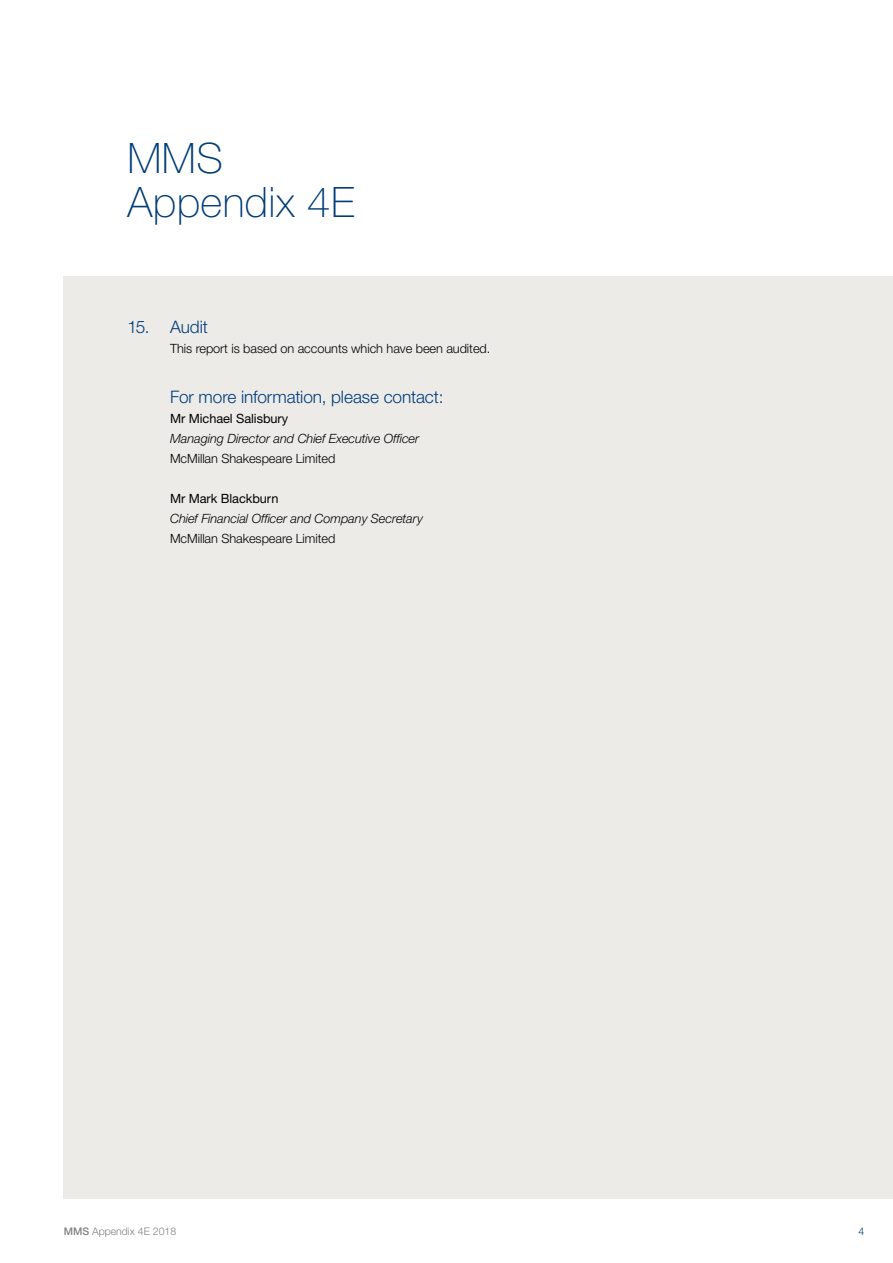
<style>
.page{position:relative;width:893px;height:1263px;background:#fff}
.page>*{position:absolute;margin:0;border:0;box-sizing:border-box;transform-origin:0 0}
.t1{font:100 42px/43.5px "Helvetica Neue";letter-spacing:.01em;color:#003d79}
.ar_body_copy_01{font:300 17.25px "Helvetica Neue";letter-spacing:-.005em;color:#003d79}
.ar_heading_02{font:300 17.25px "Helvetica Neue";letter-spacing:-.005em;color:#003d79}
.ar_body_copy_01-2{font:300 12.75px "Helvetica Neue";letter-spacing:-.005em;color:#000}
.ar_body_copy_01-3{font:italic 300 12.75px "Helvetica Neue";letter-spacing:-.005em;color:#000}
.ar_body_copy_01-4{font:12.75px "Helvetica Neue";letter-spacing:-.005em;color:#000}
.t2{font:300 10.5px "Helvetica Neue";color:#808285}
.t3{font:300 10.5px "Helvetica Neue";color:#003d79}
.s1{font-weight:500}
</style>
<div class="page">
<div style="left:64px;top:276px;width:829px;height:923px;background:#ecebe8"></div>
<p class="t1" style="left:128px;top:137px;width:229px">MMS<br>Appendix 4E</p>
<p class="ar_heading_02" style="left:128px;top:316px;width:82px">15. Audit</p>
<p class="ar_body_copy_01-2" style="left:170px;top:340px;width:322px">This report is based on accounts which have been audited.</p>
<p class="ar_body_copy_01" style="left:170px;top:387px;width:275px">For more information, please contact:</p>
<p class="ar_body_copy_01-4" style="left:170px;top:411px;width:120px">Mr Michael Salisbury</p>
<p class="ar_body_copy_01-3" style="left:170px;top:431px;width:251px">Managing Director and Chief Executive Officer</p>
<p class="ar_body_copy_01-2" style="left:170px;top:451px;width:167px">McMillan Shakespeare Limited</p>
<p class="ar_body_copy_01-4" style="left:170px;top:491px;width:110px">Mr Mark Blackburn</p>
<p class="ar_body_copy_01-3" style="left:170px;top:511px;width:254px">Chief Financial Officer and Company Secretary</p>
<p class="ar_body_copy_01-2" style="left:170px;top:531px;width:167px">McMillan Shakespeare Limited</p>
<p class="t2" style="left:64px;top:1225px;width:114px"><span class="s1">MMS</span> Appendix 4E 2018</p>
<p class="t3" style="left:858px;top:1225px;width:7px">4</p>
</div>
